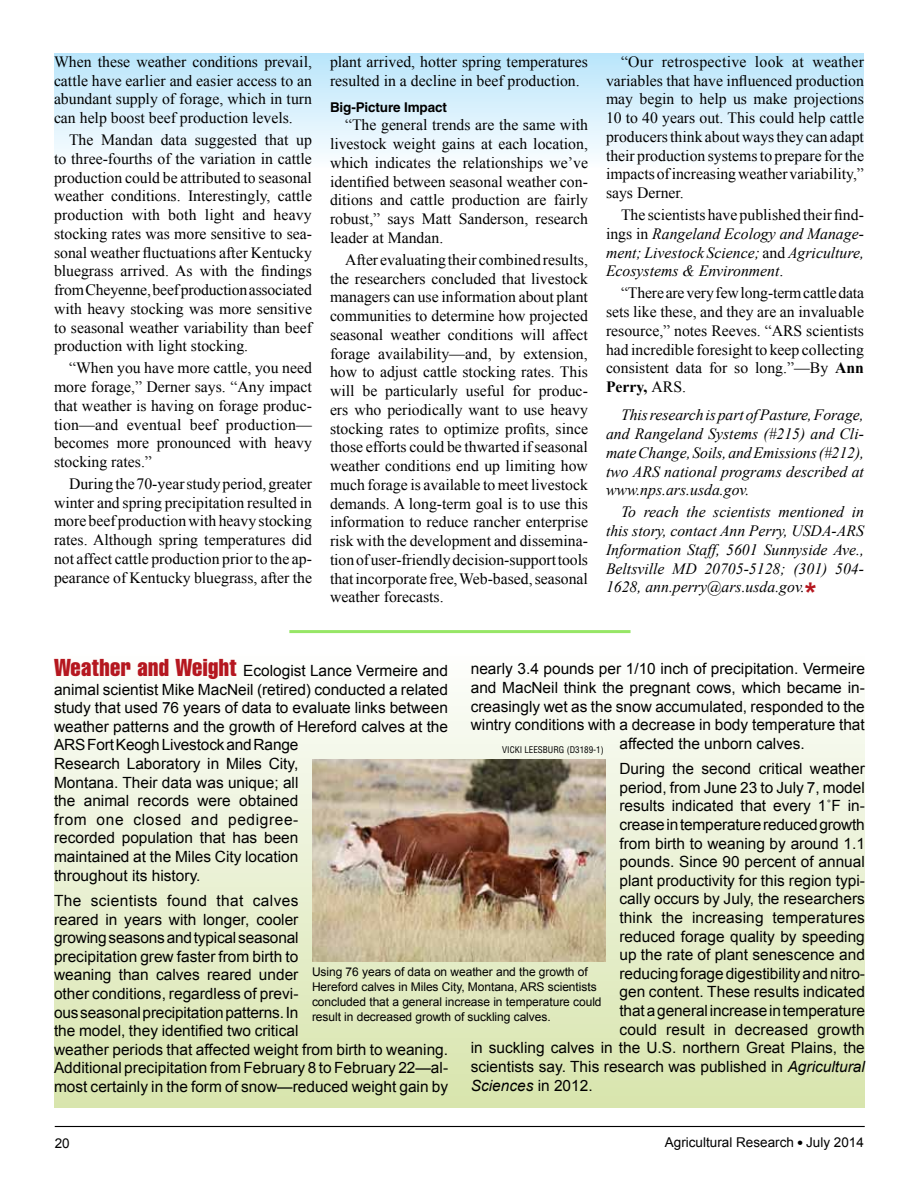
<style>
.page{position:relative;width:918px;height:1188px;background:#fff}
.page>*{position:absolute;margin:0;border:0;box-sizing:border-box;transform-origin:0 0}
.bodyTxt{font:15.75px/18.8px "Times New Roman";color:#000;text-align:justify}
.bodyTextEndsbhd{font:15.75px/18.8px "Times New Roman";color:#000;text-align:justify}
.bodyTxt-2{font:italic 15.75px/18.8px "Times New Roman";color:#000;text-align:justify}
.sideBarTxt{font:15.45px/18.6px "Arial";color:#000}
.sideBarTxt-2{font:italic 15.45px "Arial";color:#000}
.t1{font:13.5px "Arial";color:#000}
.Subhead{font:700 13.5px "Helvetica";letter-spacing:-.01em;color:#000}
.t2{font:12px/15px "Arial";letter-spacing:-.005em;color:#000}
.Photo_credit{font:condensed 9px "Helvetica";color:#000}
.t3{font:6px "Monotype Sorts";color:#000}
.s1{font-style:normal}
.s2{font-weight:700}
.s3{font-family:"Arial";font-weight:700;font-style:normal;font-size:30px;color:#b5171f}
.s4{font-family:"Helvetica";font-stretch:extra-condensed;font-size:24px;color:#b5171f}
.s5{font-style:italic}
</style>
<div class="page">
<hr style="left:55px;top:1126px;width:810px;height:1px;background:#000">
<div style="left:54px;top:54px;width:810px;height:115px;background:linear-gradient(to bottom,#b9e5fb,#fcfeff)"></div>
<div style="left:55px;top:650px;width:810px;height:458px;background:linear-gradient(to bottom,#fdfefc,#d8e4ad)"></div>
<img style="left:312px;top:759px;width:294px;height:203px">
<hr style="left:289px;top:630px;width:342px;height:3px;background:#97e666">
<p class="bodyTxt" style="left:54px;top:52px;width:260px">When these weather conditions prevail, cattle have earlier and easier access to an abundant supply of forage, which in turn can help boost beef production levels.</p>
<p class="bodyTxt" style="left:54px;top:130px;width:260px;text-indent:15px">The Mandan data suggested that up to three-fourths of the variation in cattle production could be attributed to seasonal weather conditions. Interestingly, cattle production with both light and heavy stocking rates was more sensitive to sea&shy;sonal weather fluctuations after Kentucky bluegrass arrived. As with the findings from Cheyenne, beef production associated with heavy stocking was more sensitive to seasonal weather variability than beef production with light stocking.</p>
<p class="bodyTxt" style="left:54px;top:358px;width:260px;text-indent:15px">“When you have more cattle, you need more forage,” Derner says. “Any impact that weather is having on forage produc&shy;tion—and eventual beef production— becomes more pronounced with heavy stocking rates.”</p>
<p class="bodyTextEndsbhd" style="left:54px;top:474px;width:260px;text-indent:15px">During the 70-year study period, greater winter and spring precipitation resulted in more beef production with heavy stocking rates. Although spring temperatures did not affect cattle production prior to the ap&shy;pearance of Kentucky bluegrass, after the</p>
<p class="bodyTextEndsbhd" style="left:330px;top:52px;width:260px">plant arrived, hotter spring temperatures resulted in a decline in beef production.</p>
<p class="Subhead" style="left:330px;top:99px;width:118px">Big-Picture Impact</p>
<p class="bodyTxt" style="left:330px;top:116px;width:260px;text-indent:15px">“The general trends are the same with livestock weight gains at each location, which indicates the relationships we’ve identified between seasonal weather con&shy;ditions and cattle production are fairly robust,” says Matt Sanderson, research leader at Mandan.</p>
<p class="bodyTxt" style="left:330px;top:250px;width:260px;text-indent:15px">After evaluating their combined results, the researchers concluded that livestock managers can use information about plant communities to determine how projected seasonal weather conditions will affect forage availability—and, by extension, how to adjust cattle stocking rates. This will be particularly useful for produc&shy;ers who periodically want to use heavy stocking rates to optimize profits, since those efforts could be thwarted if seasonal weather conditions end up limiting how much forage is available to meet livestock demands. A long-term goal is to use this information to reduce rancher enterprise risk with the development and dissemina&shy;tion of user-friendly decision-support tools that incorporate free, Web-based, seasonal weather forecasts.</p>
<p class="bodyTxt" style="left:606px;top:52px;width:260px;text-indent:15px">“Our retrospective look at weather variables that have influenced production may begin to help us make projections 10 to 40 years out. This could help cattle producers think about ways they can adapt their production systems to prepare for the impacts of increasing weather variability,” says Derner.</p>
<p class="bodyTxt-2" style="left:606px;top:205px;width:259px;text-indent:15px"><span class="s1">The scientists have published their find&shy;ings in</span> Rangeland Ecology and Manage&shy;ment; Livestock Science; <span class="s1">and</span> Agriculture, Ecosystems &amp; Environment<span class="s1">.</span></p>
<p class="bodyTextEndsbhd" style="left:606px;top:283px;width:260px;text-indent:15px">“There are very few long-term cattle data sets like these, and they are an invaluable resource,” notes Reeves. “ARS scientists had incredible foresight to keep collecting consistent data for so long.”—By <span class="s2">Ann Perry,</span> ARS.</p>
<p class="bodyTxt-2" style="left:606px;top:405px;width:260px;text-indent:15px">This research is part of Pasture, Forage, and Rangeland Systems (#215) and Cli&shy;mate Change, Soils, and Emissions (#212), two ARS national programs described at www.nps.ars.usda.gov.</p>
<p class="bodyTxt-2" style="left:606px;top:502px;width:260px;text-indent:15px">To reach the scientists mentioned in this story, contact Ann Perry, USDA-ARS Information Staff, 5601 Sunnyside Ave., Beltsville MD 20705-5128; (301) 504- 1628, ann.perry@ars.usda.gov.<span class="s3">*</span></p>
<p class="sideBarTxt" style="left:54px;top:661px;width:396px"><span class="s4">Weather and Weight</span> Ecologist Lance Vermeire and animal scientist Mike MacNeil (retired) conducted a related study that used 76 years of data to evaluate links between weather patterns and the growth of Hereford calves at the ARS Fort Keogh Livestock and Range<br>Research Laboratory in Miles City,<br>Montana. Their data was unique; all<br>the animal records were obtained<br>from one closed and pedigree-<br>recorded population that has been<br>maintained at the Miles City location<br>throughout its history.</p>
<p class="sideBarTxt" style="left:54px;top:891px;width:396px">The scientists found that calves<br>reared in years with longer, cooler<br>growing seasons and typical seasonal<br>precipitation grew faster from birth to<br>weaning than calves reared under<br>other conditions, regardless of previ-<br>ous seasonal precipitation patterns. In<br>the model, they identified two critical<br>weather periods that affected weight from birth to weaning.<br>Additional precipitation from February 8 to February 22—al&shy;most certainly in the form of snow—reduced weight gain by</p>
<p class="sideBarTxt" style="left:471px;top:660px;width:396px">nearly 3.4 pounds per 1/10 inch of precipitation. Vermeire</p>
<p class="sideBarTxt" style="left:471px;top:678px;width:396px">and MacNeil think the pregnant cows, which became in-</p>
<p class="sideBarTxt" style="left:471px;top:697px;width:396px">creasingly wet as the snow accumulated, responded to the</p>
<p class="sideBarTxt" style="left:471px;top:716px;width:396px">wintry conditions with a decrease in body temperature that</p>
<p class="sideBarTxt" style="left:620px;top:734px;width:187px">affected the unborn calves.</p>
<p class="sideBarTxt" style="left:620px;top:760px;width:247px">During the second critical weather</p>
<p class="sideBarTxt" style="left:620px;top:778px;width:247px">period, from June 23 to July 7, model</p>
<p class="sideBarTxt" style="left:620px;top:797px;width:247px">results indicated that every 1˚F in-</p>
<p class="sideBarTxt" style="left:620px;top:815px;width:247px">crease in temperature reduced growth</p>
<p class="sideBarTxt" style="left:620px;top:834px;width:247px">from birth to weaning by around 1.1</p>
<p class="sideBarTxt" style="left:620px;top:853px;width:247px">pounds. Since 90 percent of annual</p>
<p class="sideBarTxt" style="left:620px;top:871px;width:247px">plant productivity for this region typi-</p>
<p class="sideBarTxt" style="left:620px;top:890px;width:247px">cally occurs by July, the researchers</p>
<p class="sideBarTxt" style="left:620px;top:908px;width:247px">think the increasing temperatures</p>
<p class="sideBarTxt" style="left:620px;top:927px;width:247px">reduced forage quality by speeding</p>
<p class="sideBarTxt" style="left:620px;top:946px;width:247px">up the rate of plant senescence and</p>
<p class="sideBarTxt" style="left:620px;top:964px;width:247px">reducing forage digestibility and nitro-</p>
<p class="sideBarTxt" style="left:620px;top:983px;width:247px">gen content. These results indicated</p>
<p class="sideBarTxt" style="left:620px;top:1001px;width:247px">that a general increase in temperature</p>
<p class="sideBarTxt" style="left:620px;top:1020px;width:247px">could result in decreased growth</p>
<p class="sideBarTxt" style="left:471px;top:1039px;width:396px">in suckling calves in the U.S. northern Great Plains, the</p>
<p class="sideBarTxt" style="left:471px;top:1057px;width:396px">scientists say. This research was published in <span class="s5">Agricultural</span></p>
<p class="sideBarTxt-2" style="left:471px;top:1075px;width:123px">Sciences <span class="s1">in 2012.</span></p>
<p class="Photo_credit" style="left:502px;top:745px;width:103px">VICKI LEESBURG (D3189-1)</p>
<p class="t2" style="left:312px;top:964px;width:291px">Using 76 years of data on weather and the growth of Hereford calves in Miles City, Montana, ARS scientists concluded that a general increase in temperature could result in decreased growth of suckling calves.</p>
<p class="t1" style="left:55px;top:1134px;width:17px">20</p>
<p class="t1" style="left:665px;top:1133px;width:131px">Agricultural Research</p>
<p class="t3" style="left:798px;top:1140px;width:6px">l</p>
<p class="t1" style="left:806px;top:1133px;width:59px">July 2014</p>
</div>
